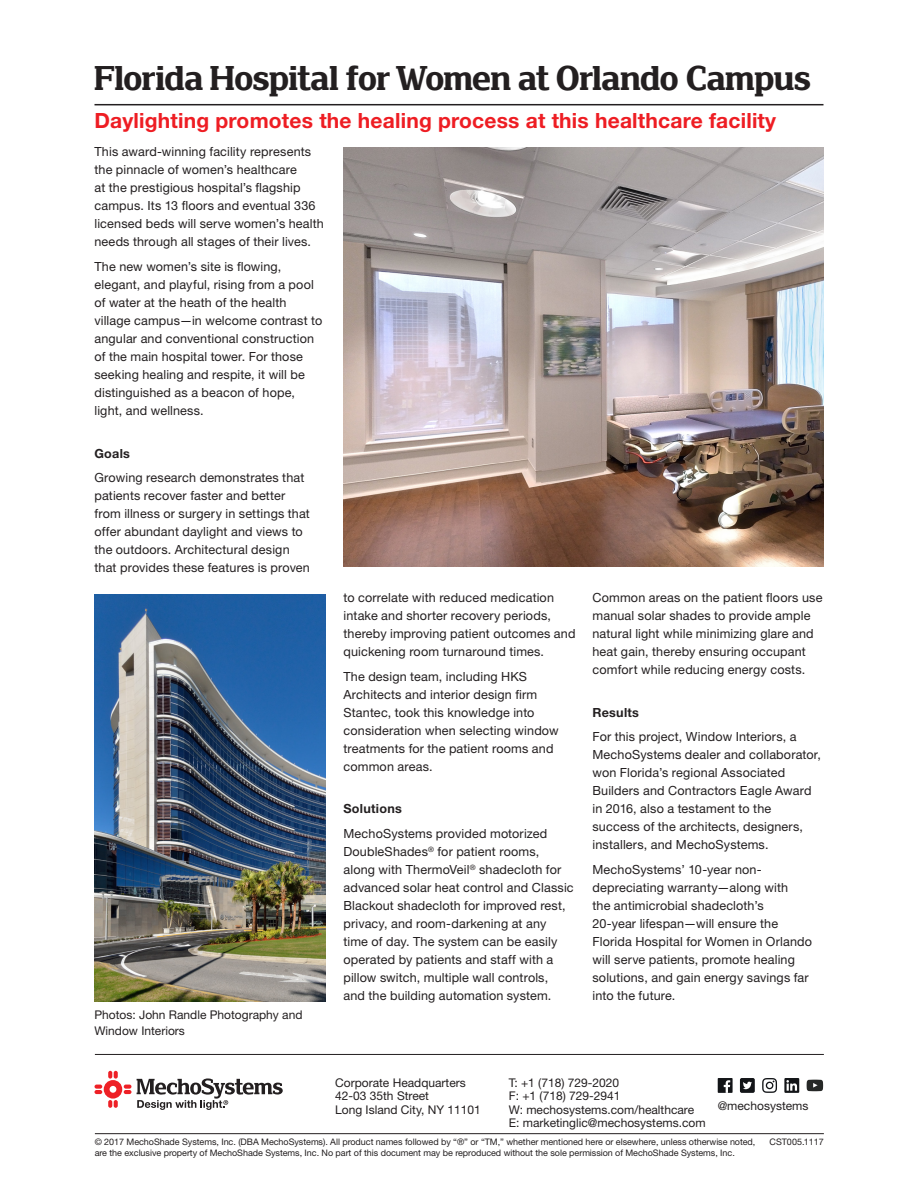
<style>
.page{position:relative;width:918px;height:1188px;background:#fff}
.page>*{position:absolute;margin:0;border:0;box-sizing:border-box;transform-origin:0 0}
.Bulleted_Lists{font:36px "Mecho Shade Egyptian";letter-spacing:-.005em;color:#231f20}
.t1{font:700 21px "Helvetica Neue LT Std";letter-spacing:.01em;color:#ee1d23}
.Body{font:12.6px/18px "Helvetica Neue LT Std";letter-spacing:.01em;color:#231f20}
.Body-2{font:700 12.6px "Helvetica Neue LT Std";letter-spacing:.02em;color:#231f20}
.t2{font:12px/15.8px "Helvetica Neue LT Std";color:#231f20}
.t3{font:9px/10.8px "Helvetica Neue LT Std";letter-spacing:-.005em;color:#231f20}
</style>
<div class="page">
<hr style="left:94px;top:104px;width:730px;height:1px;background:#231f20">
<img style="left:343px;top:147px;width:480px;height:420px">
<img style="left:95px;top:594px;width:231px;height:407px">
<hr style="left:95px;top:1054px;width:729px;height:1px;background:#231f20">
<hr style="left:95px;top:1133px;width:729px;height:1px;background:#231f20">
<svg style="left:94px;top:1071px;width:37px;height:37px"></svg>
<svg style="left:137px;top:1078px;width:146px;height:32px"></svg>
<div style="left:740px;top:1078px;width:15px;height:15px;background:#131518;border-radius:2px"></div>
<svg style="left:743px;top:1082px;width:9px;height:7px"></svg>
<svg style="left:762px;top:1078px;width:15px;height:15px"></svg>
<div style="left:718px;top:1078px;width:15px;height:15px;background:#131518"></div>
<svg style="left:724px;top:1080px;width:6px;height:13px"></svg>
<svg style="left:784px;top:1078px;width:15px;height:15px"></svg>
<svg style="left:807px;top:1080px;width:16px;height:11px"></svg>
<p class="Bulleted_Lists" style="left:94px;top:57px;width:717px">Florida Hospital for Women at Orlando Campus</p>
<p class="t1" style="left:94px;top:108px;width:683px">Daylighting promotes the healing process at this healthcare facility</p>
<p class="Body" style="left:94px;top:143px;width:231px">This award-winning facility represents the pinnacle of women’s healthcare<br>at the prestigious hospital’s flagship campus. Its 13 floors and eventual 336 licensed beds will serve women’s health needs through all stages of their lives.</p>
<p class="Body" style="left:94px;top:257px;width:229px">The new women’s site is flowing, elegant, and playful, rising from a pool of water at the heath of the health village campus—in welcome contrast to angular and conventional construction of the main hospital tower. For those seeking healing and respite, it will be distinguished as a beacon of hope, light, and wellness.</p>
<p class="Body-2" style="left:94px;top:445px;width:37px">Goals</p>
<p class="Body" style="left:94px;top:469px;width:217px">Growing research demonstrates that patients recover faster and better from illness or surgery in settings that offer abundant daylight and views to the outdoors. Architectural design that provides these features is proven</p>
<p class="t2" style="left:94px;top:1007px;width:210px">Photos: John Randle Photography and<br>Window Interiors</p>
<p class="Body" style="left:344px;top:588px;width:233px">to correlate with reduced medication intake and shorter recovery periods, thereby improving patient outcomes and quickening room turnaround times.</p>
<p class="Body" style="left:344px;top:667px;width:217px">The design team, including HKS<br>Architects and interior design firm<br>Stantec, took this knowledge into consideration when selecting window treatments for the patient rooms and common areas.</p>
<p class="Body-2" style="left:344px;top:801px;width:60px">Solutions</p>
<p class="Body" style="left:344px;top:825px;width:232px">MechoSystems provided motorized DoubleShades<sup>®</sup> for patient rooms, along with ThermoVeil<sup>®</sup> shadecloth for advanced solar heat control and Classic Blackout shadecloth for improved rest, privacy, and room-darkening at any time of day. The system can be easily operated by patients and staff with a pillow switch, multiple wall controls,<br>and the building automation system.</p>
<p class="Body" style="left:592px;top:588px;width:232px">Common areas on the patient floors use manual solar shades to provide ample natural light while minimizing glare and heat gain, thereby ensuring occupant comfort while reducing energy costs.</p>
<p class="Body-2" style="left:592px;top:704px;width:48px">Results</p>
<p class="Body" style="left:592px;top:728px;width:230px">For this project, Window Interiors, a MechoSystems dealer and collaborator, won Florida’s regional Associated Builders and Contractors Eagle Award in 2016, also a testament to the success of the architects, designers, installers, and MechoSystems.</p>
<p class="Body" style="left:592px;top:861px;width:221px">MechoSystems’ 10-year non&shy;depreciating warranty—along with<br>the antimicrobial shadecloth’s<br>20-year lifespan—will ensure the<br>Florida Hospital for Women in Orlando will serve patients, promote healing solutions, and gain energy savings far into the future.</p>
<p class="t2" style="left:335px;top:1074px;width:132px">Corporate Headquarters</p>
<p class="t2" style="left:335px;top:1088px;width:95px">42-03 35th Street</p>
<p class="t2" style="left:335px;top:1101px;width:147px">Long Island City, NY 11101</p>
<p class="t2" style="left:509px;top:1074px;width:112px">T: +1 (718) 729-2020</p>
<p class="t2" style="left:509px;top:1088px;width:113px">F: +1 (718) 729-2941</p>
<p class="t2" style="left:509px;top:1101px;width:187px">W: mechosystems.com/healthcare</p>
<p class="t2" style="left:509px;top:1115px;width:198px">E: marketinglic@mechosystems.com</p>
<p class="t2" style="left:718px;top:1097px;width:92px">@mechosystems</p>
<p class="t3" style="left:95px;top:1136px;width:662px">© 2017 MechoShade Systems, Inc. (DBA MechoSystems). All product names followed by “®” or “TM,” whether mentioned here or elsewhere, unless otherwise noted, are the exclusive property of MechoShade Systems, Inc. No part of this document may be reproduced without the sole permission of MechoShade Systems, Inc.</p>
<p class="t3" style="left:770px;top:1136px;width:56px">CST005.1117</p>
</div>
